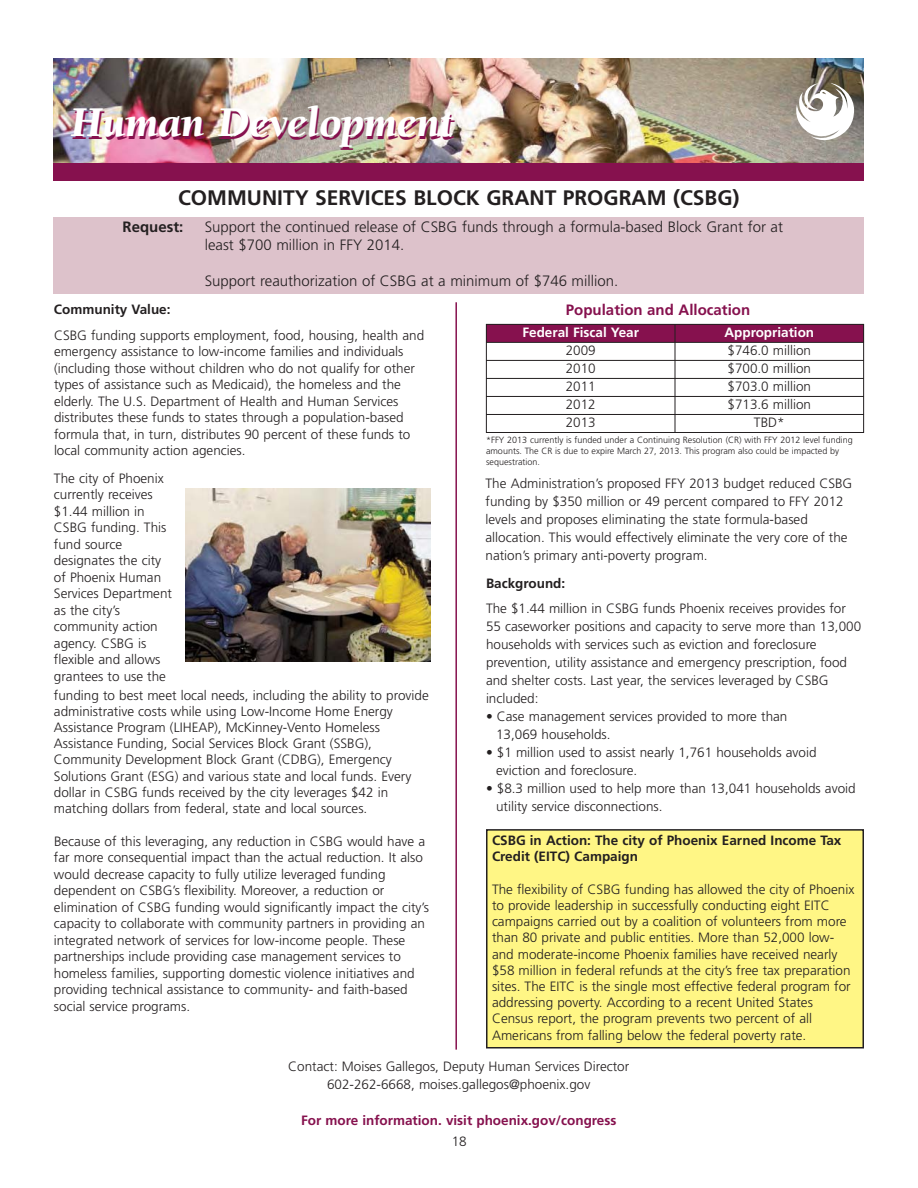
<style>
.page{position:relative;width:918px;height:1188px;background:#fff}
.page>*{position:absolute;margin:0;border:0;box-sizing:border-box;transform-origin:0 0}
.t1{font:italic 900 43.5px "Berkeley";color:#86114e}
.t2{font:700 21px "Frutiger";color:#231f20}
.t3{font:300 15px/18px "Frutiger";color:#231f20}
.t4{font:700 15px "Frutiger";color:#86114e}
.t5{font:700 15px "Frutiger";color:#231f20}
.t6{font:300 13.5px/16.5px "Frutiger";color:#231f20}
.t7{font:700 13.5px/16.2px "Frutiger";color:#231f20}
.t8{font:700 13.5px "Frutiger";color:#86114e}
.t9{font:700 13.5px "Frutiger";color:#fff}
.t10{font:300 9px/10.8px "Frutiger";color:#231f20}
</style>
<div class="page">
<img style="left:186px;top:489px;width:245px;height:172px">
<div style="left:54px;top:217px;width:810px;height:77px;background:#ddc2cb"></div>
<img style="left:54px;top:58px;width:810px;height:105px">
<div style="left:54px;top:163px;width:810px;height:18px;background:#86114e"></div>
<hr style="left:455px;top:302px;width:2px;height:748px;background:#86114e">
<div style="left:486px;top:324px;width:189px;height:18px;background:#86114e"></div>
<div style="left:675px;top:324px;width:189px;height:18px;background:#86114e"></div>
<hr style="left:486px;top:324px;width:1px;height:109px;background:#231f20">
<hr style="left:675px;top:324px;width:1px;height:109px;background:#231f20">
<hr style="left:863px;top:324px;width:1px;height:109px;background:#231f20">
<hr style="left:486px;top:324px;width:378px;height:1px;background:#231f20">
<hr style="left:486px;top:342px;width:378px;height:1px;background:#231f20">
<hr style="left:486px;top:360px;width:378px;height:1px;background:#231f20">
<hr style="left:486px;top:378px;width:378px;height:1px;background:#231f20">
<hr style="left:486px;top:396px;width:378px;height:1px;background:#231f20">
<hr style="left:486px;top:414px;width:378px;height:1px;background:#231f20">
<hr style="left:486px;top:432px;width:378px;height:1px;background:#231f20">
<div style="left:487px;top:830px;width:376px;height:218px;background:#fff685"></div>
<div style="left:486px;top:829px;width:378px;height:220px;border:2px solid #231f20"></div>
<svg style="left:793px;top:83px;width:61px;height:62px"></svg>
<h1 class="t1" style="left:72px;top:108px;width:384px">Human Development</h1>
<h2 class="t2" style="left:178px;top:189px;width:563px">COMMUNITY SERVICES BLOCK GRANT PROGRAM (CSBG)</h2>
<p class="t5" style="left:123px;top:220px;width:62px">Request:</p>
<p class="t3" style="left:205px;top:218px;width:580px">Support the continued release of CSBG funds through a formula-based Block Grant for at least $700 million in FFY 2014.</p>
<p class="t3" style="left:205px;top:272px;width:415px">Support reauthorization of CSBG at a minimum of $746 million.</p>
<p class="t7" style="left:54px;top:302px;width:118px">Community Value:</p>
<p class="t6" style="left:54px;top:328px;width:372px">CSBG funding supports employment, food, housing, health and emergency assistance to low-income families and individuals (including those without children who do not qualify for other types of assistance such as Medicaid), the homeless and the elderly. The U.S. Department of Health and Human Services distributes these funds to states through a population-based formula that, in turn, distributes 90 percent of these funds to local community action agencies.</p>
<p class="t6" style="left:54px;top:471px;width:120px">The city of Phoenix currently receives $1.44 million in<br>CSBG funding. This fund source designates the city of Phoenix Human<br>Services Department as the city’s community action agency. CSBG is flexible and allows grantees to use the</p>
<p class="t6" style="left:54px;top:688px;width:376px">funding to best meet local needs, including the ability to provide administrative costs while using Low-Income Home Energy Assistance Program (LIHEAP), McKinney-Vento Homeless Assistance Funding, Social Services Block Grant (SSBG), Community Development Block Grant (CDBG), Emergency Solutions Grant (ESG) and various state and local funds. Every dollar in CSBG funds received by the city leverages $42 in matching dollars from federal, state and local sources.</p>
<p class="t6" style="left:54px;top:834px;width:377px">Because of this leveraging, any reduction in CSBG would have a far more consequential impact than the actual reduction. It also would decrease capacity to fully utilize leveraged funding dependent on CSBG’s flexibility. Moreover, a reduction or elimination of CSBG funding would significantly impact the city’s capacity to collaborate with community partners in providing an integrated network of services for low-income people. These partnerships include providing case management services to homeless families, supporting domestic violence initiatives and providing technical assistance to community- and faith-based social service programs.</p>
<p class="t4" style="left:566px;top:304px;width:186px">Population and Allocation</p>
<p class="t9" style="left:522px;top:327px;width:118px">Federal Fiscal Year</p>
<p class="t9" style="left:724px;top:327px;width:91px">Appropriation</p>
<p class="t6" style="left:566px;top:343px;width:32px">2009</p>
<p class="t6" style="left:727px;top:343px;width:85px">$746.0 million</p>
<p class="t6" style="left:566px;top:361px;width:32px">2010</p>
<p class="t6" style="left:727px;top:361px;width:85px">$700.0 million</p>
<p class="t6" style="left:566px;top:379px;width:32px">2011</p>
<p class="t6" style="left:727px;top:379px;width:85px">$703.0 million</p>
<p class="t6" style="left:566px;top:397px;width:32px">2012</p>
<p class="t6" style="left:727px;top:397px;width:85px">$713.6 million</p>
<p class="t6" style="left:566px;top:415px;width:32px">2013</p>
<p class="t6" style="left:754px;top:415px;width:32px">TBD*</p>
<p class="t10" style="left:486px;top:435px;width:368px">*FFY 2013 currently is funded under a Continuing Resolution (CR) with FFY 2012 level funding amounts. The CR is due to expire March 27, 2013. This program also could be impacted by sequestration.</p>
<p class="t6" style="left:486px;top:476px;width:368px;line-height:18px">The Administration’s proposed FFY 2013 budget reduced CSBG funding by $350 million or 49 percent compared to FFY 2012 levels and proposes eliminating the state formula-based allocation. This would effectively eliminate the very core of the nation’s primary anti-poverty program.</p>
<p class="t7" style="left:486px;top:577px;width:81px">Background:</p>
<p class="t6" style="left:486px;top:600px;width:377px;line-height:18px">The $1.44 million in CSBG funds Phoenix receives provides for 55 caseworker positions and capacity to serve more than 13,000 households with services such as eviction and foreclosure prevention, utility assistance and emergency prescription, food and shelter costs. Last year, the services leveraged by CSBG included:</p>
<p class="t6" style="left:496px;top:708px;width:293px;line-height:18px;text-indent:-10px">• Case management services provided to more than<br>13,069 households.</p>
<p class="t6" style="left:496px;top:744px;width:322px;line-height:18px;text-indent:-10px">• $1 million used to assist nearly 1,761 households avoid eviction and foreclosure.</p>
<p class="t6" style="left:496px;top:780px;width:361px;line-height:18px;text-indent:-10px">• $8.3 million used to help more than 13,041 households avoid utility service disconnections.</p>
<p class="t7" style="left:492px;top:834px;width:351px">CSBG in Action: The city of Phoenix Earned Income Tax<br>Credit (EITC) Campaign</p>
<p class="t6" style="left:492px;top:882px;width:364px">The flexibility of CSBG funding has allowed the city of Phoenix to provide leadership in successfully conducting eight EITC campaigns carried out by a coalition of volunteers from more than 80 private and public entities. More than 52,000 low&shy;and moderate-income Phoenix families have received nearly $58 million in federal refunds at the city’s free tax preparation sites. The EITC is the single most effective federal program for addressing poverty. According to a recent United States Census report, the program prevents two percent of all Americans from falling below the federal poverty rate.</p>
<p class="t6" style="left:288px;top:1058px;width:343px;line-height:18px;text-align:center">Contact: Moises Gallegos, Deputy Human Services Director<br>602-262-6668, moises.gallegos@phoenix.gov</p>
<p class="t8" style="left:301px;top:1114px;width:317px">For more information. visit phoenix.gov/congress</p>
<p class="t6" style="left:452px;top:1134px;width:17px">18</p>
</div>
